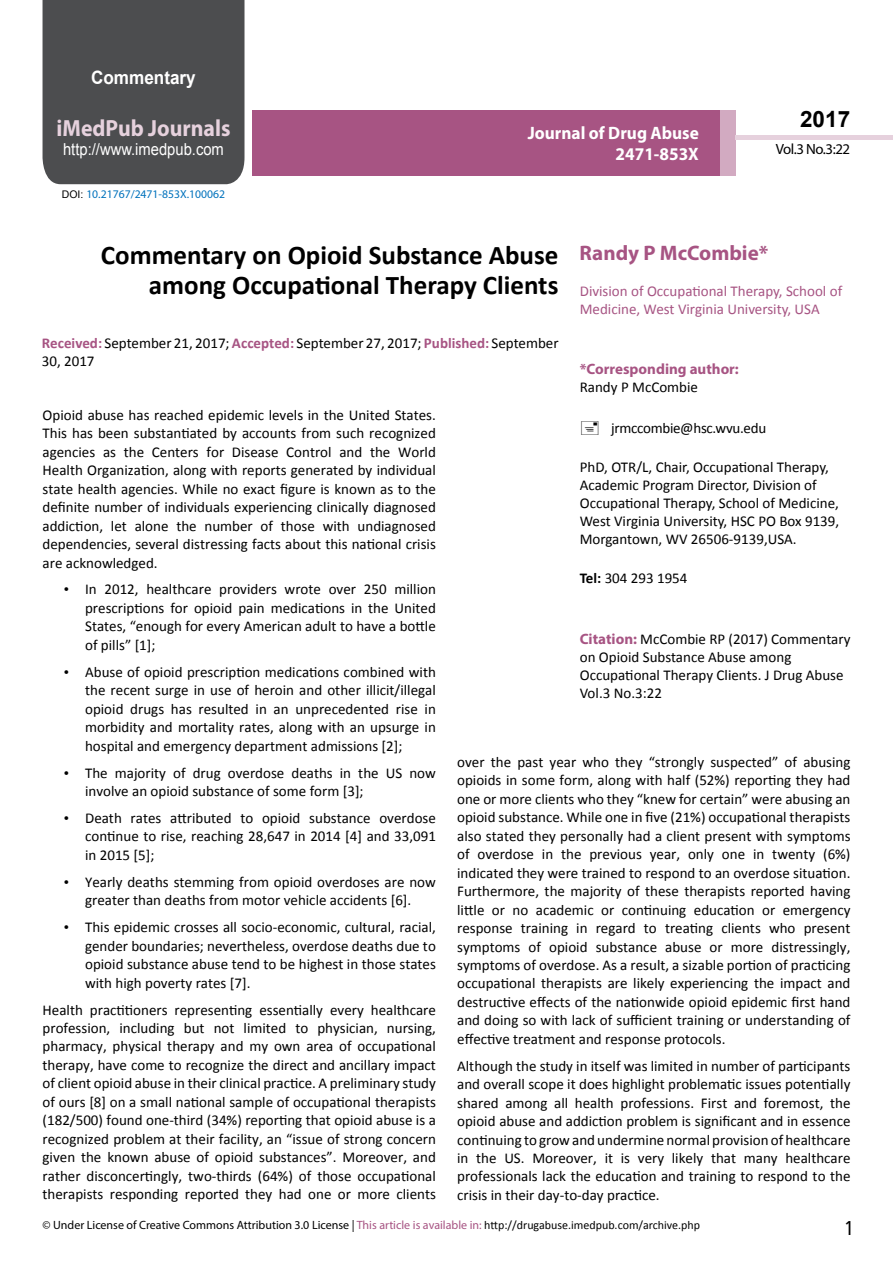
<style>
.page{position:relative;width:893px;height:1263px;background:#fff}
.page>*{position:absolute;margin:0;border:0;box-sizing:border-box;transform-origin:0 0}
.t1{font:700 27px/29.7px "Calibri";color:#000;text-align:right}
.t2{font:25.5px "Tunga";color:#000}
.t3{font:700 23.4px "Myriad Pro";color:#e6d1dd;scale:.93 1}
.t4{font:700 22.5px "Arial";color:#000}
.t5{font:700 21px "Myriad Pro";color:#a75483}
.t6{font:700 18.45px "Arial";color:#fff;scale:.93 1}
.t7{font:700 18px/21.6px "Myriad Pro";color:#fff;text-align:right;scale:.96 1}
.t8{font:16.5px "Arial";color:#fff;scale:.89 1}
.t9{font:15px/18.5px "Calibri";color:#000;text-align:justify}
.t10{font:15px/18px "Calibri";color:#a75483}
.t11{font:15px "Calibri";letter-spacing:-.02em;color:#000}
.t12{font:700 15px "Myriad Pro";color:#a75483}
.t13{font:14.85px "Myriad Pro";letter-spacing:-.03em;color:#000}
.t14{font:12px "Myriad Pro";color:#000}
.t15{font:11.7px "Myriad Pro";color:#0072bc}
.s1{font-family:"Arial";font-size:10.5px;color:#000}
.s2{font-weight:700;color:#a75483}
.s3{font-weight:700}
.s4{font-family:"Times New Roman"}
.s5{font-family:"Myriad Pro";font-weight:700;color:#a75483}
.s6{color:#a75483}
.s7{font-family:"Calibri"}
</style>
<div class="page">
<div style="left:252px;top:110px;width:469px;height:66px;background:#a75483"></div>
<div style="left:720px;top:110px;width:16px;height:66px;background:#d2aac1"></div>
<div style="left:43px;top:0;width:201px;height:184px;background:#4c4d4f"></div>
<div style="left:736px;top:135px;width:157px;height:5px;background:#e6d1dd"></div>
<p class="t6" style="left:91px;top:65px;width:114px">Commentary</p>
<h3 class="t3" style="left:57px;top:113px;width:189px">iMedPub Journals</h3>
<p class="t8" style="left:63px;top:138px;width:182px">http://www.imedpub.com</p>
<p class="t15" style="left:62px;top:187px;width:165px"><span class="s1">DOI:</span> 10.21767/2471-853X.100062</p>
<p class="t7" style="left:528px;top:121px;width:180px">Journal of Drug Abuse<br>2471-853X</p>
<h3 class="t4" style="left:800px;top:104px;width:52px">2017</h3>
<p class="t13" style="left:776px;top:140px;width:76px">Vol.3 No.3:22</p>
<h1 class="t1" style="left:101px;top:240px;width:459px">Commentary on Opioid Substance Abuse among Occupational Therapy Clients</h1>
<h3 class="t5" style="left:580px;top:239px;width:190px">Randy P McCombie*</h3>
<p class="t10" style="left:580px;top:282px;width:264px">Division of Occupational Therapy, School of<br>Medicine, West Virginia University, USA</p>
<p class="t9" style="left:42px;top:333px;width:518px"><span class="s2">Received:</span> September 21, 2017; <span class="s2">Accepted:</span> September 27, 2017; <span class="s2">Published:</span> September<br>30, 2017</p>
<p class="t12" style="left:580px;top:359px;width:161px">*Corresponding author:</p>
<p class="t9" style="left:580px;top:378px;width:120px">Randy P McCombie</p>
<p class="t11" style="left:611px;top:418px;width:156px">jrmccombie@hsc.wvu.edu</p>
<p class="t9" style="left:580px;top:458px;width:261px;line-height:18px;text-align:left">PhD, OTR/L, Chair, Occupational Therapy, Academic Program Director, Division of Occupational Therapy, School of Medicine, West Virginia University, HSC PO Box 9139, Morgantown, WV 26506-9139,USA.</p>
<p class="t9" style="left:580px;top:569px;width:109px"><span class="s3">Tel:</span> 304 293 1954</p>
<p class="t9" style="left:43px;top:406px;width:395px">Opioid abuse has reached epidemic levels in the United States.<br>This has been substantiated by accounts from such recognized agencies as the Centers for Disease Control and the World Health Organization, along with reports generated by individual state health agencies. While no exact figure is known as to the definite number of individuals experiencing clinically diagnosed addiction, let alone the number of those with undiagnosed dependencies, several distressing facts about this national crisis are acknowledged.</p>
<p class="t9" style="left:85px;top:580px;width:352px;text-indent:-21px"><span class="s4">•</span> In 2012, healthcare providers wrote over 250 million prescriptions for opioid pain medications in the United States, “enough for every American adult to have a bottle of pills” [1];</p>
<p class="t9" style="left:85px;top:663px;width:352px;text-indent:-21px"><span class="s4">•</span> Abuse of opioid prescription medications combined with the recent surge in use of heroin and other illicit/illegal opioid drugs has resulted in an unprecedented rise in morbidity and mortality rates, along with an upsurge in hospital and emergency department admissions [2];</p>
<p class="t9" style="left:85px;top:763px;width:352px;text-indent:-21px"><span class="s4">•</span> The majority of drug overdose deaths in the US now involve an opioid substance of some form [3];</p>
<p class="t9" style="left:85px;top:809px;width:352px;text-indent:-21px"><span class="s4">•</span> Death rates attributed to opioid substance overdose continue to rise, reaching 28,647 in 2014 [4] and 33,091 in 2015 [5];</p>
<p class="t9" style="left:64px;top:873px;width:374px;text-align:center"><span class="s4">•</span> Yearly deaths stemming from opioid overdoses are now greater than deaths from motor vehicle accidents [6].</p>
<p class="t9" style="left:85px;top:918px;width:352px;text-indent:-21px"><span class="s4">•</span> This epidemic crosses all socio-economic, cultural, racial, gender boundaries; nevertheless, overdose deaths due to opioid substance abuse tend to be highest in those states with high poverty rates [7].</p>
<p class="t9" style="left:43px;top:1000px;width:395px">Health practitioners representing essentially every healthcare profession, including but not limited to physician, nursing, pharmacy, physical therapy and my own area of occupational therapy, have come to recognize the direct and ancillary impact of client opioid abuse in their clinical practice. A preliminary study of ours [8] on a small national sample of occupational therapists (182/500) found one-third (34%) reporting that opioid abuse is a recognized problem at their facility, an “issue of strong concern given the known abuse of opioid substances”. Moreover, and rather disconcertingly, two-thirds (64%) of those occupational therapists responding reported they had one or more clients</p>
<p class="t9" style="left:580px;top:630px;width:272px;line-height:18px;text-align:left"><span class="s5">Citation:</span> McCombie RP (2017) Commentary on Opioid Substance Abuse among<br>Occupational Therapy Clients. J Drug Abuse<br>Vol.3 No.3:22</p>
<p class="t9" style="left:457px;top:753px;width:395px">over the past year who they “strongly suspected” of abusing opioids in some form, along with half (52%) reporting they had one or more clients who they “knew for certain” were abusing an opioid substance. While one in five (21%) occupational therapists also stated they personally had a client present with symptoms of overdose in the previous year, only one in twenty (6%) indicated they were trained to respond to an overdose situation.<br>Furthermore, the majority of these therapists reported having little or no academic or continuing education or emergency response training in regard to treating clients who present symptoms of opioid substance abuse or more distressingly, symptoms of overdose. As a result, a sizable portion of practicing occupational therapists are likely experiencing the impact and destructive effects of the nationwide opioid epidemic first hand and doing so with lack of sufficient training or understanding of effective treatment and response protocols.</p>
<p class="t9" style="left:457px;top:1056px;width:395px">Although the study in itself was limited in number of participants and overall scope it does highlight problematic issues potentially shared among all health professions. First and foremost, the opioid abuse and addiction problem is significant and in essence continuing to grow and undermine normal provision of healthcare in the US. Moreover, it is very likely that many healthcare professionals lack the education and training to respond to the crisis in their day-to-day practice.</p>
<p class="t14" style="left:43px;top:1218px;width:659px">© Under License of Creative Commons Attribution 3.0 License | <span class="s6">This article is available in:</span> <span class="s7">http://drugabuse.imedpub.com/archive.php</span></p>
<h2 class="t2" style="left:846px;top:1211px;width:9px">1</h2>
</div>
